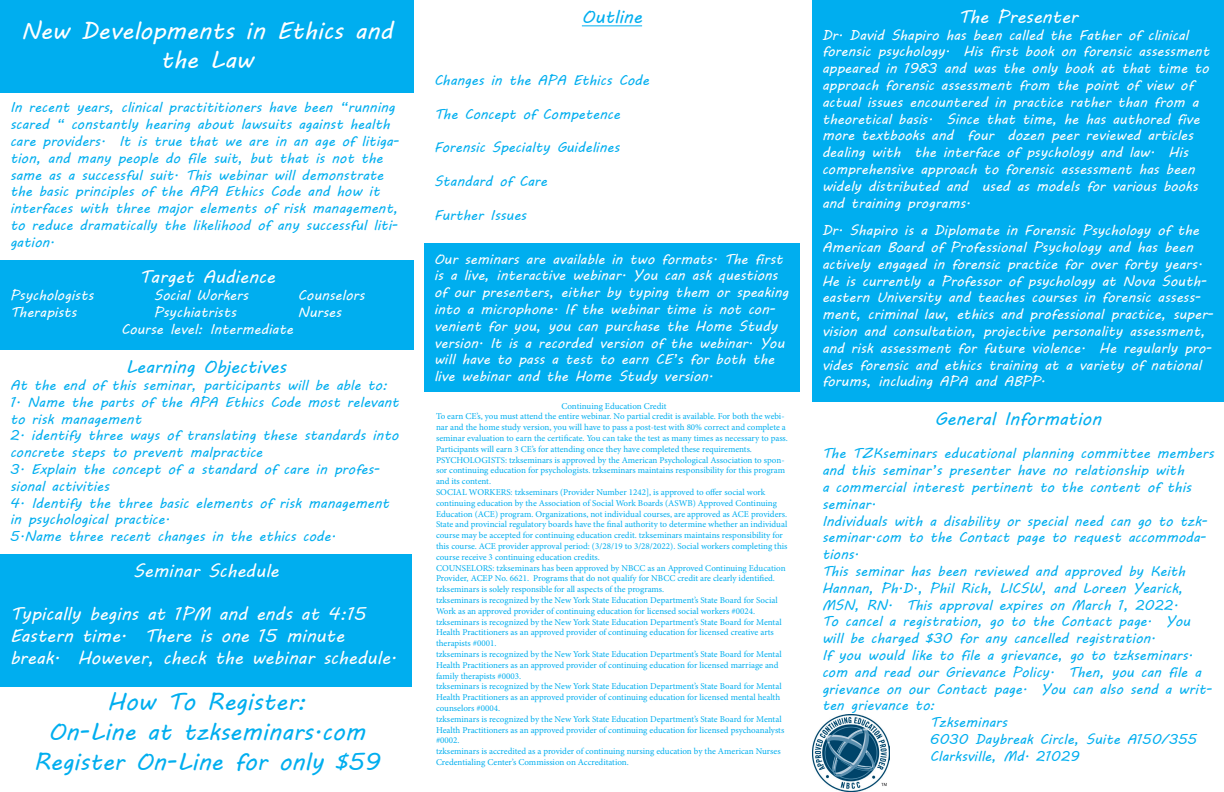
<style>
.page{position:relative;width:1224px;height:792px;background:#fff}
.page>*{position:absolute;margin:0;border:0;box-sizing:border-box;transform-origin:0 0}
.t1{font:24px "MV Boli";color:#00aeef}
.t2{font:24px/28.8px "MV Boli";color:#fff;text-align:center}
.t3{font:18px/21.6px "MV Boli";color:#fff}
.t4{font:18px "MV Boli";color:#00aeef}
.t5{font:14px/16.8px "MV Boli";color:#00aeef}
.t6{font:14px/16.8px "MV Boli";color:#fff}
.t7{font:9px/10.8px "Minion Pro";color:#00aeef}
</style>
<div class="page">
<div style="left:0;top:0;width:414px;height:92px;background:#00aeef"></div>
<div style="left:0;top:260px;width:414px;height:90px;background:#00aeef"></div>
<div style="left:0;top:554px;width:412px;height:133px;background:#00aeef"></div>
<hr style="left:582px;top:25px;width:60px;height:1px;background:#00aeef">
<div style="left:812px;top:0;width:412px;height:402px;background:#00aeef"></div>
<div style="left:424px;top:244px;width:376px;height:148px;background:#00aeef"></div>
<img style="left:812px;top:714px;width:78px;height:78px">
<p class="t2" style="left:21px;top:16px;width:373px">New Developments in Ethics and the Law</p>
<p class="t5" style="left:10px;top:99px;width:391px">In recent years, clinical practititioners have been “running scared “ constantly hearing about lawsuits against health care providers. It is true that we are in an age of litiga&shy;tion, and many people do file suit, but that is not the same as a successful suit. This webinar will demonstrate the basic principles of the APA Ethics Code and how it interfaces with three major elements of risk management, to reduce dramatically the likelihood of any successful liti&shy;gation.</p>
<p class="t3" style="left:139px;top:266px;width:137px">Target Audience</p>
<p class="t6" style="left:10px;top:287px;width:85px">Psychologists</p>
<p class="t6" style="left:154px;top:287px;width:96px">Social Workers</p>
<p class="t6" style="left:298px;top:287px;width:68px">Counselors</p>
<p class="t6" style="left:10px;top:303px;width:68px">Therapists</p>
<p class="t6" style="left:154px;top:303px;width:84px">Psychiatrists</p>
<p class="t6" style="left:298px;top:303px;width:45px">Nurses</p>
<p class="t6" style="left:121px;top:320px;width:173px">Course level: Intermediate</p>
<p class="t4" style="left:126px;top:355px;width:162px">Learning Objectives</p>
<p class="t5" style="left:10px;top:377px;width:379px">At the end of this seminar, participants will be able to:</p>
<p class="t5" style="left:10px;top:393px;width:391px">1. Name the parts of the APA Ethics Code most relevant to risk management</p>
<p class="t5" style="left:10px;top:427px;width:390px">2. identify three ways of translating these standards into concrete steps to prevent malpractice</p>
<p class="t5" style="left:10px;top:461px;width:372px">3. Explain the concept of a standard of care in profes&shy;sional activities</p>
<p class="t5" style="left:10px;top:494px;width:381px">4. Identify the three basic elements of risk management in psychological practice.</p>
<p class="t5" style="left:10px;top:528px;width:327px">5.Name three recent changes in the ethics code.</p>
<p class="t3" style="left:133px;top:560px;width:147px">Seminar Schedule</p>
<p class="t3" style="left:10px;top:603px;width:388px">Typically begins at 1PM and ends at 4:15<br>Eastern time. There is one 15 minute break. However, check the webinar schedule.</p>
<p class="t1" style="left:108px;top:686px;width:200px">How To Register:</p>
<p class="t1" style="left:49px;top:716px;width:318px">On-Line at tzkseminars.com</p>
<p class="t1" style="left:33px;top:746px;width:349px">Register On-Line for only $59</p>
<p class="t4" style="left:582px;top:4px;width:62px">Outline</p>
<p class="t5" style="left:434px;top:72px;width:216px">Changes in the APA Ethics Code</p>
<p class="t5" style="left:434px;top:105px;width:188px">The Concept of Competence</p>
<p class="t5" style="left:434px;top:139px;width:187px">Forensic Specialty Guidelines</p>
<p class="t5" style="left:434px;top:173px;width:115px">Standard of Care</p>
<p class="t5" style="left:434px;top:206px;width:94px">Further Issues</p>
<p class="t6" style="left:434px;top:250px;width:356px">Our seminars are available in two formats. The first is a live, interactive webinar. You can ask questions of our presenters, either by typing them or speaking into a microphone. If the webinar time is not con&shy;venient for you, you can purchase the Home Study version. It is a recorded version of the webinar. You will have to pass a test to earn CE’s for both the live webinar and the Home Study version.</p>
<p class="t7" style="left:561px;top:400px;width:107px">Continuing Education Credit</p>
<p class="t7" style="left:436px;top:411px;width:353px">To earn CE’s, you must attend the entire webinar. No partial credit is available. For both the webi&shy;nar and the home study version, you will have to pass a post-test with 80% correct and complete a seminar evaluation to earn the certificate. You can take the test as many times as necessary to pass.<br>Participants will earn 3 CE’s for attending once they have completed these requirements.</p>
<p class="t7" style="left:436px;top:454px;width:351px;text-align:justify">PSYCHOLOGISTS: tzkseminars is approved by the American Psychological Association to spon&shy;sor continuing education for psychologists. tzkseminars maintains responsibility for this program and its content.</p>
<p class="t7" style="left:436px;top:487px;width:353px">SOCIAL WORKERS: tzkseminars (Provider Number 1242], is approved to offer social work continuing education by the Association of Social Work Boards (ASWB) Approved Continuing Education (ACE) program. Organizations, not individual courses, are approved as ACE providers.<br>State and provincial regulatory boards have the final authority to determine whether an individual course may be accepted for continuing education credit. tzkseminars maintains responsibility for this course. ACE provider approval period: (3/28/19 to 3/28/2022). Social workers completing this course receive 3 continuing education credits.</p>
<p class="t7" style="left:436px;top:562px;width:351px">COUNSELORS: tzkseminars has been approved by NBCC as an Approved Continuing Education<br>Provider, ACEP No. 6621. Programs that do not qualify for NBCC credit are clearly identified. tzkseminars is solely responsible for all aspects of the programs.</p>
<p class="t7" style="left:436px;top:595px;width:343px">tzkseminars is recognized by the New York State Education Department’s State Board for Social<br>Work as an approved provider of continuing education for licensed social workers #0024.</p>
<p class="t7" style="left:436px;top:616px;width:347px">tzkseminars is recognized by the New York State Education Department’s State Board for Mental<br>Health Practitioners as an approved provider of continuing education for licensed creative arts therapists #0001.</p>
<p class="t7" style="left:436px;top:649px;width:347px">tzkseminars is recognized by the New York State Education Department’s State Board for Mental<br>Health Practitioners as an approved provider of continuing education for licensed marriage and family therapists #0003.</p>
<p class="t7" style="left:436px;top:681px;width:347px">tzkseminars is recognized by the New York State Education Department’s State Board for Mental<br>Health Practitioners as an approved provider of continuing education for licensed mental health counselors #0004.</p>
<p class="t7" style="left:436px;top:714px;width:350px">tzkseminars is recognized by the New York State Education Department’s State Board for Mental<br>Health Practitioners as an approved provider of continuing education for licensed psychoanalysts #0002.</p>
<p class="t7" style="left:436px;top:746px;width:346px">tzkseminars is accredited as a provider of continuing nursing education by the American Nurses<br>Credentialing Center’s Commission on Accreditation.</p>
<p class="t3" style="left:958px;top:6px;width:121px">The Presenter</p>
<p class="t6" style="left:822px;top:26px;width:389px">Dr. David Shapiro has been called the Father of clinical forensic psychology. His first book on forensic assessment appeared in 1983 and was the only book at that time to approach forensic assessment from the point of view of actual issues encountered in practice rather than from a theoretical basis. Since that time, he has authored five more textbooks and four dozen peer reviewed articles dealing with the interface of psychology and law. His comprehensive approach to forensic assessment has been widely distributed and used as models for various books and training programs.</p>
<p class="t6" style="left:822px;top:222px;width:393px">Dr. Shapiro is a Diplomate in Forensic Psychology of the American Board of Professional Psychology and has been actively engaged in forensic practice for over forty years.<br>He is currently a Professor of psychology at Nova South&shy;eastern University and teaches courses in forensic assess&shy;ment, criminal law, ethics and professional practice, super&shy;vision and consultation, projective personality assessment, and risk assessment for future violence. He regularly pro&shy;vides forensic and ethics training at a variety of national forums, including APA and ABPP.</p>
<p class="t4" style="left:935px;top:406px;width:168px">General Information</p>
<p class="t5" style="left:822px;top:445px;width:393px">The TZKseminars educational planning committee members and this seminar’s presenter have no relationship with<br>a commercial interest pertinent to the content of this seminar.</p>
<p class="t5" style="left:822px;top:512px;width:387px;text-align:justify">Individuals with a disability or special need can go to tzk&shy;seminar.com to the Contact page to request accommoda&shy;tions.</p>
<p class="t5" style="left:822px;top:563px;width:365px">This seminar has been reviewed and approved by Keith<br>Hannan, Ph.D., Phil Rich, LICSW, and Loreen Yearick,<br>MSN, RN. This approval expires on March 1, 2022.</p>
<p class="t5" style="left:822px;top:613px;width:370px">To cancel a registration, go to the Contact page. You will be charged $30 for any cancelled registration.</p>
<p class="t5" style="left:822px;top:647px;width:392px">If you would like to file a grievance, go to tzkseminars. com and read our Grievance Policy. Then, you can file a grievance on our Contact page. You can also send a writ&shy;ten grievance to:</p>
<p class="t5" style="left:930px;top:714px;width:79px">Tzkseminars</p>
<p class="t5" style="left:930px;top:731px;width:268px">6030 Daybreak Circle, Suite A150/355</p>
<p class="t5" style="left:930px;top:747px;width:151px">Clarksville, Md. 21029</p>
</div>
